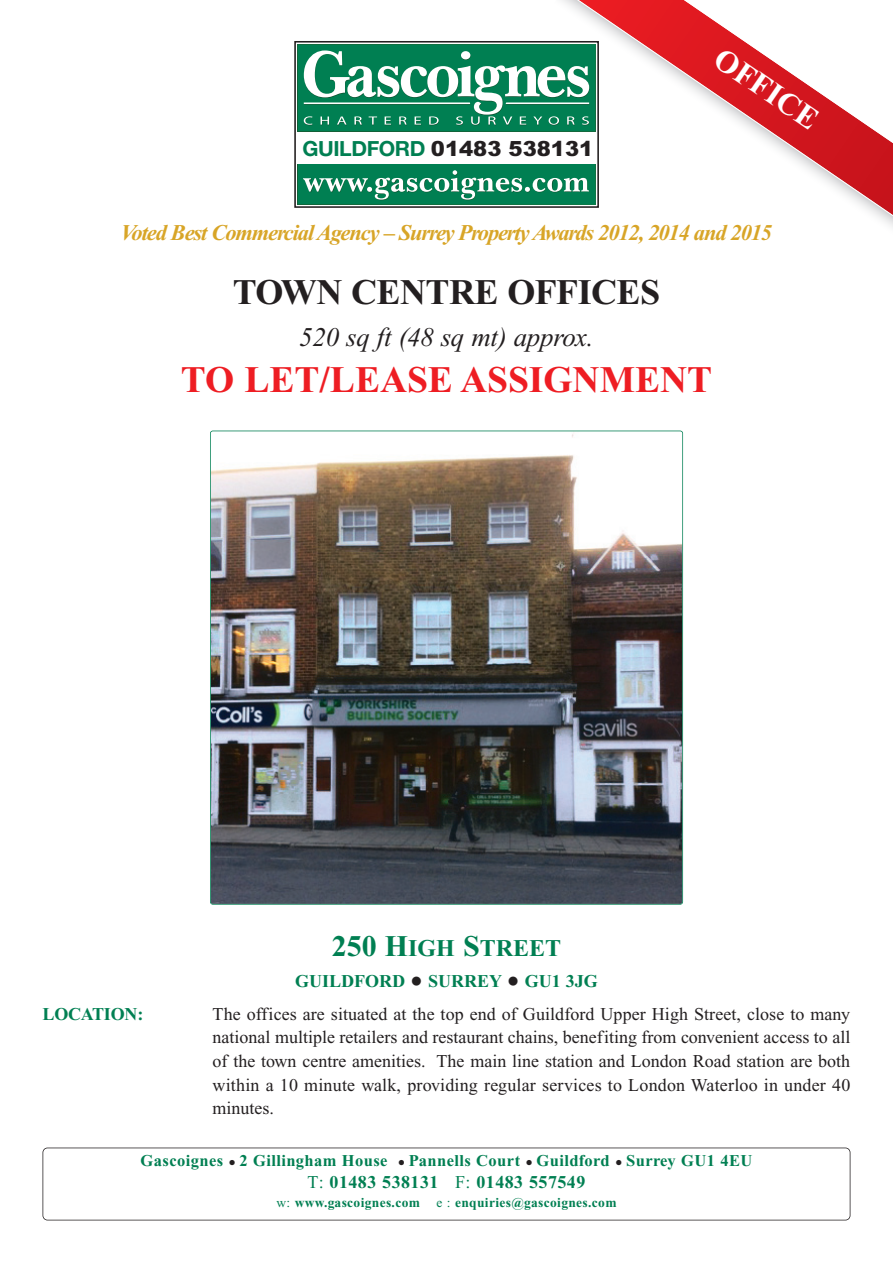
<style>
.page{position:relative;width:893px;height:1263px;background:#fff}
.page>*{position:absolute;margin:0;border:0;box-sizing:border-box;transform-origin:0 0}
.t1{font:700 37.5px "Times New Roman";color:#ee1d23}
.t2{font:700 36px "Times New Roman";letter-spacing:-.015em;color:#231f20}
.t3{font:700 31.5px "Times New Roman";color:#fff}
.t4{font:italic 27px "Times New Roman";letter-spacing:-.01em;color:#231f20}
.t5{font:700 24px "Times New Roman";color:#007f52}
.t6{font:italic 700 22.5px "Times New Roman";letter-spacing:-.05em;color:#d8a527}
.t7{font:900 20.85px "Arial";color:#231f20}
.t8{font:18px/23.7px "Times New Roman";letter-spacing:.01em;color:#231f20;text-align:justify}
.t9{font:700 18px "Times New Roman";color:#007f52}
.t10{font:700 18px "Times New Roman";letter-spacing:.025em;color:#007f52}
.t11{font:700 16.5px "Times New Roman";letter-spacing:.025em;color:#007f52}
.t12{font:700 13.5px "Times New Roman";letter-spacing:.025em;color:#007f52}
.s1{font-family:"Helvetica Neue";font-weight:700;color:#007f52}
.s2{font-size:30px}
.s3{font-family:"Verdana";color:#231f20}
.s4{font-family:"Verdana";font-size:10.5px;color:#231f20}
.s5{font-weight:400}
</style>
<div class="page">
<div style="left:294px;top:41px;width:305px;height:167px;border:2px solid #231f20"></div>
<svg style="left:297px;top:164px;width:279px;height:41px"></svg>
<div style="left:298px;top:165px;width:297px;height:39px;background:#007f52"></div>
<div style="left:298px;top:45px;width:297px;height:86px;background:#007f52"></div>
<svg style="left:304px;top:50px;width:272px;height:75px"></svg>
<svg style="left:303px;top:170px;width:273px;height:30px"></svg>
<svg style="left:576px;top:0;width:317px;height:218px"></svg>
<div style="left:43px;top:1147px;width:807px;height:73px;border:2px solid #231f20;border-radius:5px"></div>
<img style="left:211px;top:431px;width:471px;height:473px;border-radius:2px">
<div style="left:210px;top:431px;width:473px;height:474px;border:2px solid #007f52;border-radius:3px"></div>
<p class="t7" style="left:303px;top:133px;width:292px"><span class="s1">GUILDFORD</span> 01483 538131</p>
<h3 class="t3" style="left:723px;top:47px;width:121px;rotate:34deg">OFFICE</h3>
<p class="t6" style="left:121px;top:225px;width:653px">Voted Best Commercial Agency – Surrey Property Awards 2012, 2014 and 2015</p>
<h2 class="t2" style="left:233px;top:280px;width:429px">TOWN CENTRE OFFICES</h2>
<h3 class="t4" style="left:299px;top:327px;width:296px">520 sq ft (48 sq mt) approx.</h3>
<h1 class="t1" style="left:181px;top:368px;width:533px">TO LET/LEASE ASSIGNMENT</h1>
<h3 class="t5" style="left:332px;top:940px;width:231px"><span class="s2">250 H</span>IGH <span class="s2">S</span>TREET</h3>
<p class="t9" style="left:295px;top:975px;width:304px">GUILDFORD <span class="s3">•</span> SURREY <span class="s3">•</span> GU1 3JG</p>
<p class="t9" style="left:43px;top:1007px;width:102px">LOCATION:</p>
<p class="t8" style="left:213px;top:1003px;width:639px">The offices are situated at the top end of Guildford Upper High Street, close to many national multiple retailers and restaurant chains, benefiting from convenient access to all of the town centre amenities. The main line station and London Road station are both within a 10 minute walk, providing regular services to London Waterloo in under 40 minutes.</p>
<p class="t11" style="left:141px;top:1155px;width:613px">Gascoignes <span class="s4">•</span> 2 Gillingham House <span class="s4">•</span> Pannells Court <span class="s4">•</span> Guildford <span class="s4">•</span> Surrey GU1 4EU</p>
<p class="t10" style="left:308px;top:1176px;width:279px"><span class="s5">T:</span> 01483 538131 <span class="s5">F:</span> 01483 557549</p>
<p class="t12" style="left:276px;top:1198px;width:342px"><span class="s5">w:</span> www.gascoignes.com <span class="s5">e :</span> enquiries@gascoignes.com</p>
</div>
